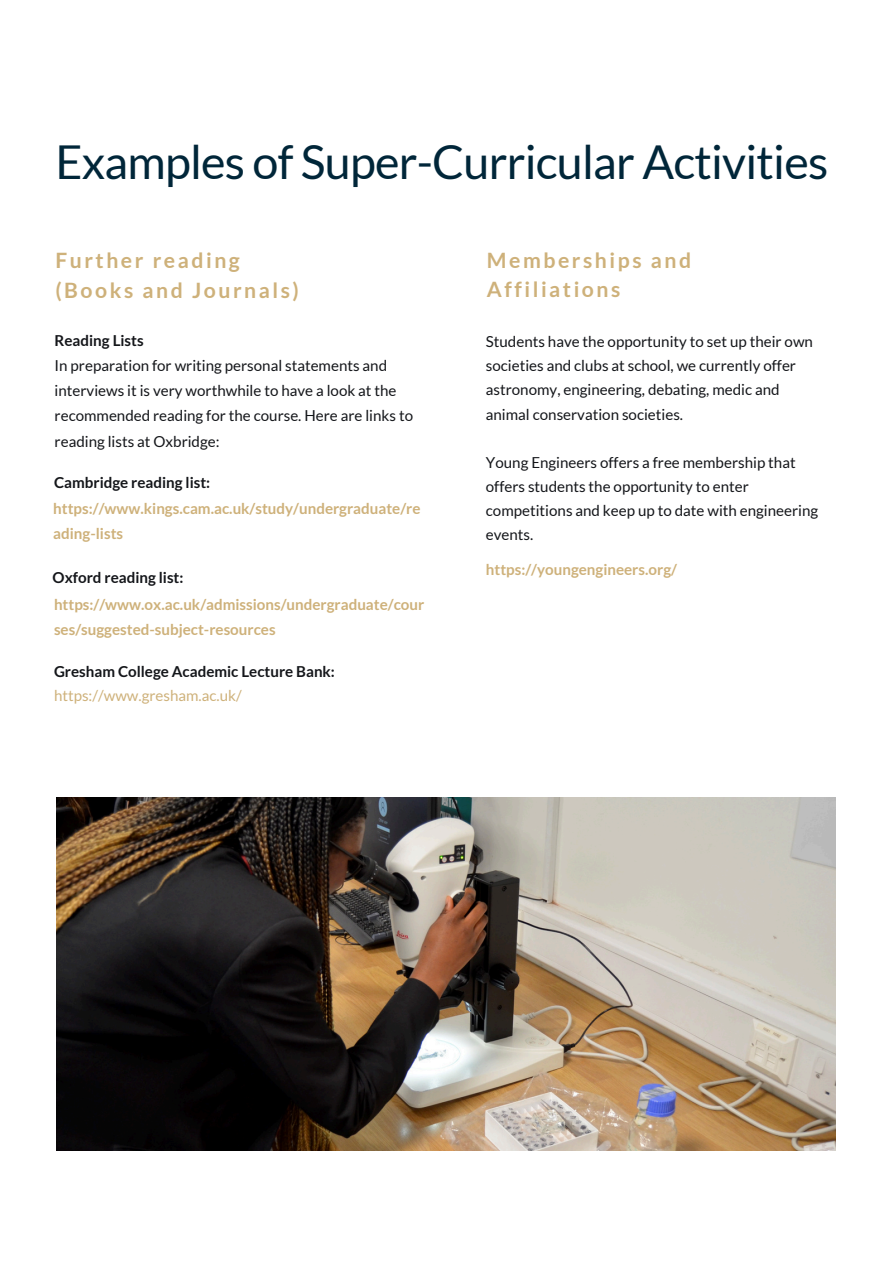
<style>
.page{position:relative;width:894px;height:1264px;background:#fff}
.page>*{position:absolute;margin:0;border:0;box-sizing:border-box;transform-origin:0 0}
.t1{font:46.65px "Lato";letter-spacing:-.015em;color:#002639}
.t2{font:700 21.15px/29.5px "Lato";letter-spacing:.12em;color:#ceb17a}
.t3{font:15.15px/24px "Lato";color:#14161a}
.t4{font:700 15.15px/25.2px "Lato";color:#ceb17a}
.t5{font:700 15.15px "Lato";color:#14161a}
.t6{font:15.15px "Lato";color:#ceb17a}
</style>
<div class="page">
<img style="left:56px;top:797px;width:779px;height:353px">
<h1 class="t1" style="left:55px;top:132px;width:774px">Examples of Super-Curricular Activities</h1>
<h2 class="t2" style="left:55px;top:245px;width:245px">Further reading (Books and Journals)</h2>
<h2 class="t5" style="left:55px;top:331px;width:91px">Reading Lists</h2>
<h3 class="t3" style="left:55px;top:353px;width:334px">In preparation for writing personal statements and</h3>
<p class="t3" style="left:55px;top:378px;width:360px;line-height:25.2px">interviews it is very worthwhile to have a look at the recommended reading for the course. Here are links to reading lists at Oxbridge:</p>
<h3 class="t5" style="left:54px;top:473px;width:158px">Cambridge reading list:</h3>
<p class="t4" style="left:53px;top:496px;width:368px">https://www.kings.cam.ac.uk/study/undergraduate/re ading-lists</p>
<p class="t5" style="left:53px;top:568px;width:132px">Oxford reading list:</p>
<p class="t4" style="left:54px;top:591px;width:372px">https://www.ox.ac.uk/admissions/undergraduate/cour ses/suggested-subject-resources</p>
<p class="t5" style="left:54px;top:662px;width:282px">Gresham College Academic Lecture Bank:</p>
<p class="t6" style="left:54px;top:685px;width:189px">https://www.gresham.ac.uk/</p>
<h3 class="t2" style="left:486px;top:244px;width:206px">Memberships and<br>Affiliations</h3>
<h3 class="t3" style="left:485px;top:329px;width:328px">Students have the opportunity to set up their own societies and clubs at school, we currently offer astronomy, engineering, debating, medic and</h3>
<h3 class="t3" style="left:485px;top:402px;width:199px">animal conservation societies.</h3>
<p class="t3" style="left:485px;top:450px;width:334px">Young Engineers offers a free membership that offers students the opportunity to enter competitions and keep up to date with engineering events.</p>
<h3 class="t4" style="left:485px;top:556px;width:192px">https://youngengineers.org/</h3>
</div>
